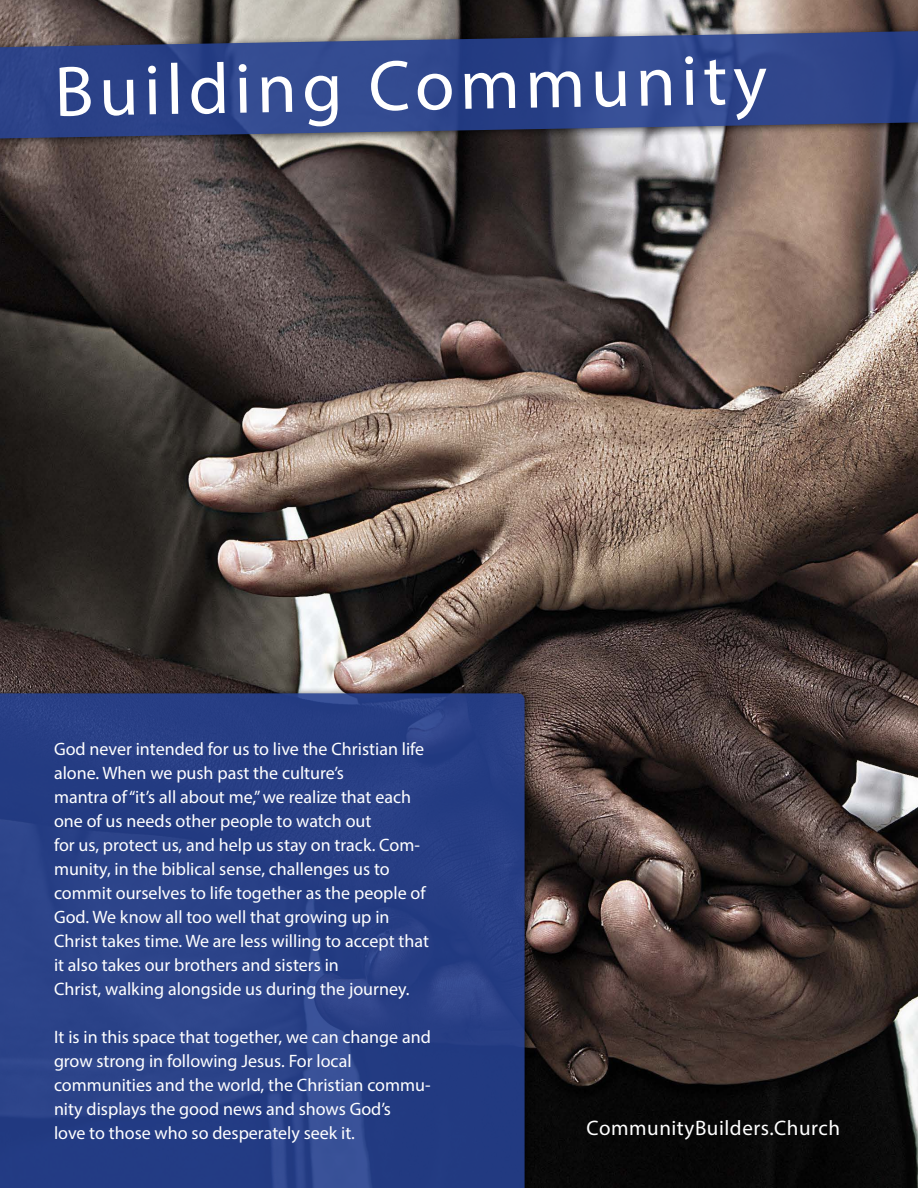
<style>
.page{position:relative;width:918px;height:1188px;background:#fff}
.page>*{position:absolute;margin:0;border:0;box-sizing:border-box;transform-origin:0 0}
.t1{font:72px "Myriad Pro";color:#fff}
.t2{font:21px "Myriad Pro";letter-spacing:.025em;color:#fff}
.t3{font:18px/24px "Myriad Pro";color:#fff}
</style>
<div class="page">
<img style="left:0;top:0;width:918px;height:1188px">
<div style="left:0;top:25px;width:918px;height:123px;background:#000;opacity:.75"></div>
<svg style="left:0;top:31px;width:918px;height:108px;background:#394c86"></svg>
<div style="left:0;top:687px;width:534px;height:501px;background:#000;opacity:.75"></div>
<svg style="left:0;top:693px;width:525px;height:495px;background:#283f86"></svg>
<h1 class="t1" style="left:54px;top:47px;width:714px;rotate:-1deg">Building Community</h1>
<p class="t3" style="left:54px;top:737px;width:377px">God never intended for us to live the Christian life alone. When we push past the culture’s<br>mantra of “it’s all about me,” we realize that each one of us needs other people to watch out<br>for us, protect us, and help us stay on track. Com&shy;munity, in the biblical sense, challenges us to commit ourselves to life together as the people of God. We know all too well that growing up in Christ takes time. We are less willing to accept that it also takes our brothers and sisters in<br>Christ, walking alongside us during the journey.</p>
<p class="t3" style="left:54px;top:1025px;width:378px">It is in this space that together, we can change and grow strong in following Jesus. For local communities and the world, the Christian commu&shy;nity displays the good news and shows God’s<br>love to those who so desperately seek it.</p>
<p class="t2" style="left:587px;top:1115px;width:255px">CommunityBuilders.Church</p>
</div>
